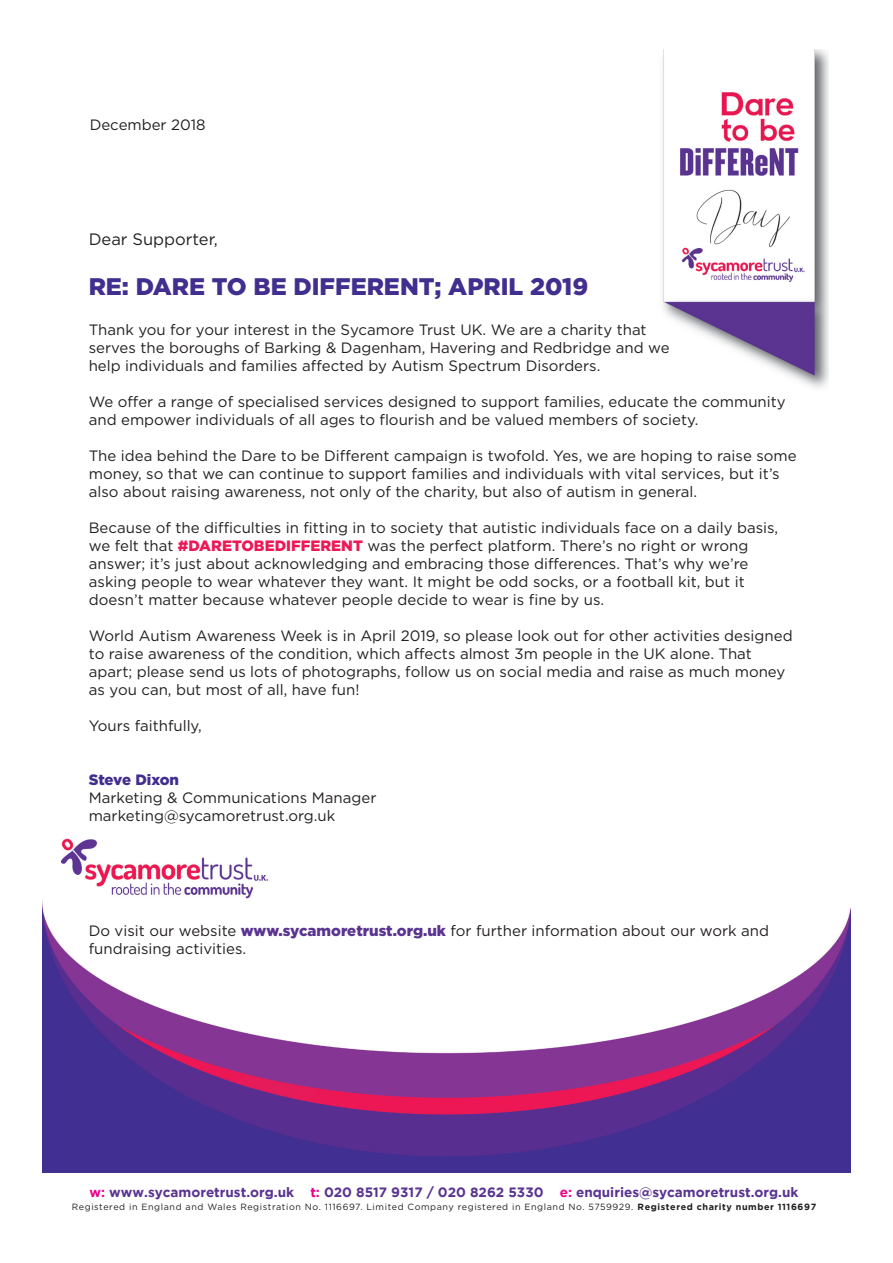
<style>
.page{position:relative;width:893px;height:1263px;background:#fff}
.page>*{position:absolute;margin:0;border:0;box-sizing:border-box;transform-origin:0 0}
.t1{font:900 24px "Gotham";color:#412f8f}
.t2{font:16.5px "Gotham";color:#231f20}
.t3{font:15px/18px "Gotham";color:#231f20}
.t4{font:900 15px "Gotham";letter-spacing:-.01em;color:#412f8f}
.t5{font:700 13.5px "Gotham";color:#5a3490}
.t6{font:9px "Gotham";letter-spacing:.065em;color:#231f20}
.s1{font-weight:900;color:#ed1855}
.s2{font-weight:900;color:#5a3490}
.s3{color:#ed028c}
.s4{font-weight:700}
</style>
<div class="page">
<img style="left:662px;top:50px;width:167px;height:338px">
<img style="left:43px;top:909px;width:807px;height:263px">
<img style="left:50px;top:838px;width:230px;height:76px">
<p class="t3" style="left:90px;top:115px;width:117px">December 2018</p>
<p class="t2" style="left:89px;top:230px;width:131px">Dear Supporter,</p>
<h1 class="t1" style="left:89px;top:273px;width:501px">RE: DARE TO BE DIFFERENT; APRIL 2019</h1>
<p class="t3" style="left:89px;top:320px;width:582px">Thank you for your interest in the Sycamore Trust UK. We are a charity that serves the boroughs of Barking &amp; Dagenham, Havering and Redbridge and we help individuals and families affected by Autism Spectrum Disorders.</p>
<p class="t3" style="left:89px;top:392px;width:698px">We offer a range of specialised services designed to support families, educate the community and empower individuals of all ages to flourish and be valued members of society.</p>
<p class="t3" style="left:89px;top:446px;width:709px">The idea behind the Dare to be Different campaign is twofold. Yes, we are hoping to raise some money, so that we can continue to support families and individuals with vital services, but it’s also about raising awareness, not only of the charity, but also of autism in general.</p>
<p class="t3" style="left:89px;top:518px;width:691px">Because of the difficulties in fitting in to society that autistic individuals face on a daily basis, we felt that <span class="s1">#DARETOBEDIFFERENT</span> was the perfect platform. There’s no right or wrong answer; it’s just about acknowledging and embracing those differences. That’s why we’re asking people to wear whatever they want. It might be odd socks, or a football kit, but it doesn’t matter because whatever people decide to wear is fine by us.</p>
<p class="t3" style="left:89px;top:626px;width:705px">World Autism Awareness Week is in April 2019, so please look out for other activities designed to raise awareness of the condition, which affects almost 3m people in the UK alone. That apart; please send us lots of photographs, follow us on social media and raise as much money as you can, but most of all, have fun!</p>
<p class="t3" style="left:89px;top:716px;width:115px">Yours faithfully,</p>
<p class="t4" style="left:89px;top:771px;width:92px">Steve Dixon</p>
<p class="t3" style="left:89px;top:788px;width:289px">Marketing &amp; Communications Manager marketing@sycamoretrust.org.uk</p>
<p class="t3" style="left:89px;top:921px;width:682px">Do visit our website <span class="s2">www.sycamoretrust.org.uk</span> for further information about our work and fundraising activities.</p>
<p class="t5" style="left:90px;top:1184px;width:710px"><span class="s3">w:</span> www.sycamoretrust.org.uk <span class="s3">t:</span> 020 8517 9317 / 020 8262 5330 <span class="s3">e:</span> enquiries@sycamoretrust.org.uk</p>
<p class="t6" style="left:72px;top:1202px;width:746px">Registered in England and Wales Registration No. 1116697. Limited Company registered in England No. 5759929. <span class="s4">Registered charity number 1116697</span></p>
</div>
